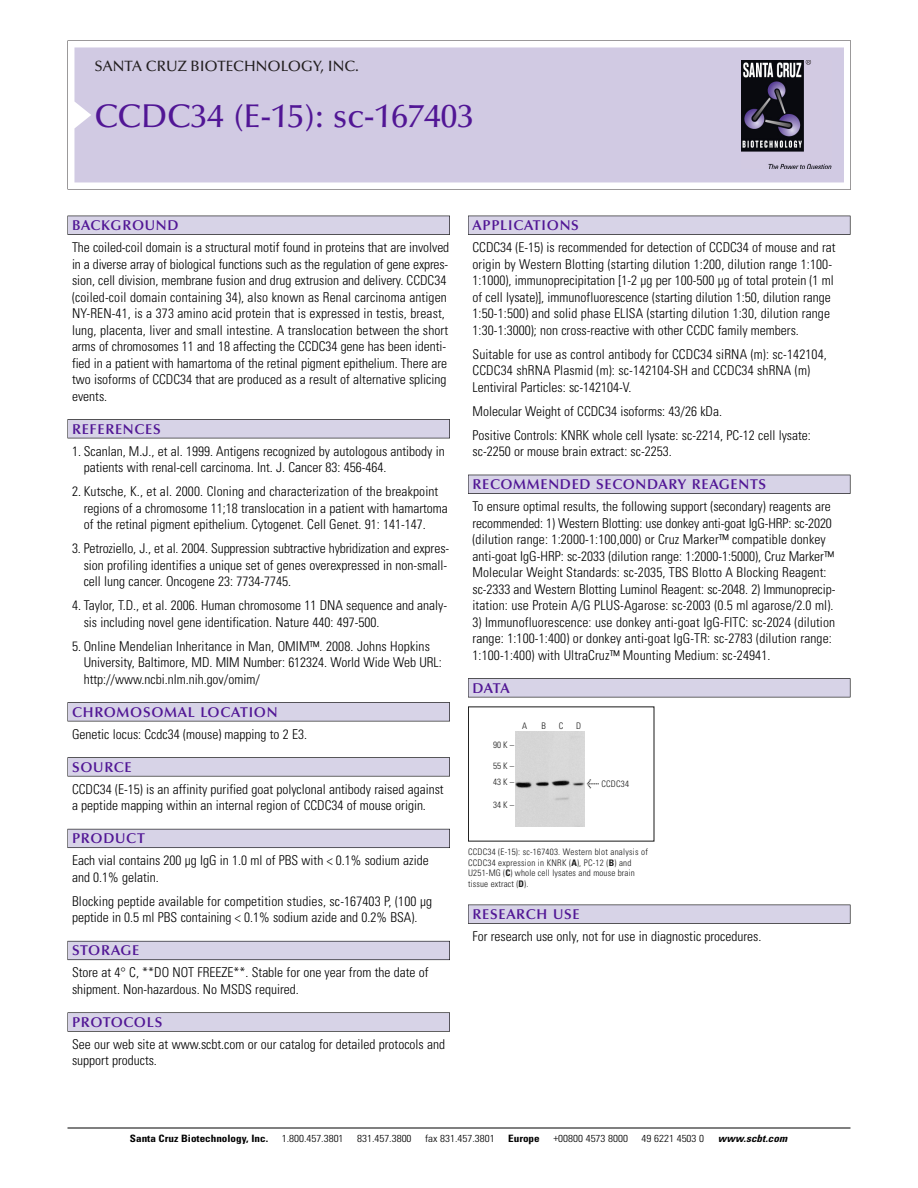
<style>
.page{position:relative;width:918px;height:1188px;background:#fff}
.page>*{position:absolute;margin:0;border:0;box-sizing:border-box;transform-origin:0 0}
.t1{font:500 33px "Optima";color:#511695}
.t2{font:500 15px "Optima";color:#231f20}
.t3{font:600 14.25px "Optima";letter-spacing:.05em;color:#511695}
.t4{font:300 condensed 13.5px/16.5px "Univers";color:#000}
.t5{font:300 condensed 10.2px "Univers";color:#000;scale:1.1 1}
.t6{font:700 condensed 10.2px "Univers";color:#000;scale:1.1 1}
.t7{font:italic 700 condensed 10.2px "Univers";letter-spacing:.005em;color:#000;scale:1.1 1}
.t8{font:9px/10.5px "Univers Condensed Light+AWJKBU";letter-spacing:.025em;color:#191919}
.s1{font-family:"Meta Plus Book Roman+OKDPGA";font-size:10.5px}
.s2{font-family:"Univers Condensed Bold+OBVKRQ"}
</style>
<div class="page">
<svg style="left:68px;top:40px;width:783px;height:149px"></svg>
<div style="left:74px;top:47px;width:770px;height:135px;background:#d1cae3"></div>
<img style="left:741px;top:60px;width:90px;height:108px">
<div style="left:68px;top:216px;width:382px;height:19px;background:#525155"></div>
<div style="left:68px;top:216px;width:381px;height:18px;background:#d7d3e7"></div>
<div style="left:68px;top:419px;width:382px;height:19px;background:#525155"></div>
<div style="left:68px;top:420px;width:381px;height:18px;background:#d7d3e7"></div>
<div style="left:68px;top:702px;width:382px;height:19px;background:#545357"></div>
<div style="left:68px;top:703px;width:381px;height:18px;background:#d7d3e7"></div>
<div style="left:68px;top:757px;width:382px;height:19px;background:#575759"></div>
<div style="left:68px;top:758px;width:381px;height:18px;background:#d7d3e7"></div>
<div style="left:68px;top:829px;width:382px;height:19px;background:#5b5a62"></div>
<div style="left:68px;top:829px;width:381px;height:18px;background:#d7d3e7"></div>
<div style="left:68px;top:941px;width:382px;height:19px;background:#66646e"></div>
<div style="left:68px;top:941px;width:381px;height:18px;background:#d7d3e7"></div>
<div style="left:68px;top:1012px;width:382px;height:20px;background:#616161"></div>
<div style="left:68px;top:1013px;width:381px;height:18px;background:#d7d3e7"></div>
<div style="left:468px;top:216px;width:382px;height:19px;background:#525155"></div>
<div style="left:468px;top:216px;width:382px;height:18px;background:#d7d3e7"></div>
<div style="left:468px;top:475px;width:382px;height:19px;background:#515055"></div>
<div style="left:468px;top:475px;width:382px;height:18px;background:#d7d3e7"></div>
<div style="left:468px;top:678px;width:382px;height:19px;background:#545357"></div>
<div style="left:468px;top:679px;width:382px;height:18px;background:#d7d3e7"></div>
<div style="left:468px;top:905px;width:382px;height:19px;background:#545356"></div>
<div style="left:468px;top:905px;width:382px;height:18px;background:#d7d3e7"></div>
<hr style="left:68px;top:1128px;width:782px;height:1px;background:#000">
<div style="left:515px;top:732px;width:70px;height:95px;background:#d6d6d6"></div>
<p class="t2" style="left:94px;top:61px;width:266px">SANTA CRUZ BIOTECHNOLOGY, INC.</p>
<h1 class="t1" style="left:94px;top:103px;width:381px">CCDC34 (E-15): sc-167403</h1>
<p class="t3" style="left:72px;top:219px;width:108px">BACKGROUND</p>
<p class="t4" style="left:72px;top:240px;width:379px">The coiled-coil domain is a structural motif found in proteins that are involved in a diverse array of biological functions such as the regulation of gene expres&shy;sion, cell division, membrane fusion and drug extrusion and delivery. CCDC34 (coiled-coil domain containing 34), also known as Renal carcinoma antigen NY-REN-41, is a 373 amino acid protein that is expressed in testis, breast, lung, placenta, liver and small intestine. A translocation between the short arms of chromosomes 11 and 18 affecting the CCDC34 gene has been identi&shy;fied in a patient with hamartoma of the retinal pigment epithelium. There are two isoforms of CCDC34 that are produced as a result of alternative splicing events.</p>
<p class="t3" style="left:72px;top:423px;width:90px">REFERENCES</p>
<p class="t4" style="left:84px;top:444px;width:363px;text-indent:-12px">1. Scanlan, M.J., et al. 1999. Antigens recognized by autologous antibody in patients with renal-cell carcinoma. Int. J. Cancer 83: 456-464.</p>
<p class="t4" style="left:84px;top:484px;width:366px;text-indent:-12px">2. Kutsche, K., et al. 2000. Cloning and characterization of the breakpoint regions of a chromosome 11;18 translocation in a patient with hamartoma of the retinal pigment epithelium. Cytogenet. Cell Genet. 91: 141-147.</p>
<p class="t4" style="left:84px;top:541px;width:367px;text-indent:-12px">3. Petroziello, J., et al. 2004. Suppression subtractive hybridization and expres&shy;sion profiling identifies a unique set of genes overexpressed in non-small&shy;cell lung cancer. Oncogene 23: 7734-7745.</p>
<p class="t4" style="left:84px;top:598px;width:365px;text-indent:-12px">4. Taylor, T.D., et al. 2006. Human chromosome 11 DNA sequence and analy&shy;sis including novel gene identification. Nature 440: 497-500.</p>
<p class="t4" style="left:84px;top:639px;width:360px;text-indent:-12px">5. Online Mendelian Inheritance in Man, OMIM™. 2008. Johns Hopkins<br>University, Baltimore, MD. MIM Number: 612324. World Wide Web URL: http://www.ncbi.nlm.nih.gov/omim/</p>
<p class="t3" style="left:72px;top:706px;width:207px">CHROMOSOMAL LOCATION</p>
<p class="t4" style="left:72px;top:727px;width:237px">Genetic locus: Ccdc34 (mouse) mapping to 2 E3.</p>
<p class="t3" style="left:72px;top:761px;width:61px">SOURCE</p>
<p class="t4" style="left:72px;top:782px;width:373px">CCDC34 (E-15) is an affinity purified goat polyclonal antibody raised against a peptide mapping within an internal region of CCDC34 of mouse origin.</p>
<p class="t3" style="left:72px;top:833px;width:74px">PRODUCT</p>
<p class="t4" style="left:72px;top:853px;width:358px">Each vial contains 200 µg IgG in 1.0 ml of PBS with &lt; 0.1% sodium azide and 0.1% gelatin.</p>
<p class="t4" style="left:72px;top:894px;width:362px">Blocking peptide available for competition studies, sc-167403 P, (100 µg peptide in 0.5 ml PBS containing &lt; 0.1% sodium azide and 0.2% BSA).</p>
<p class="t3" style="left:72px;top:945px;width:69px">STORAGE</p>
<p class="t4" style="left:72px;top:965px;width:358px">Store at 4° C, **DO NOT FREEZE**. Stable for one year from the date of shipment. Non-hazardous. No MSDS required.</p>
<p class="t3" style="left:72px;top:1016px;width:92px">PROTOCOLS</p>
<p class="t4" style="left:72px;top:1037px;width:375px">See our web site at www.scbt.com or our catalog for detailed protocols and support products.</p>
<p class="t3" style="left:473px;top:219px;width:108px">APPLICATIONS</p>
<p class="t4" style="left:473px;top:240px;width:364px">CCDC34 (E-15) is recommended for detection of CCDC34 of mouse and rat origin by Western Blotting (starting dilution 1:200, dilution range 1:100- 1:1000), immunoprecipitation [1-2 µg per 100-500 µg of total protein (1 ml of cell lysate)], immunofluorescence (starting dilution 1:50, dilution range 1:50-1:500) and solid phase ELISA (starting dilution 1:30, dilution range 1:30-1:3000); non cross-reactive with other CCDC family members.</p>
<p class="t4" style="left:473px;top:347px;width:356px">Suitable for use as control antibody for CCDC34 siRNA (m): sc-142104,<br>CCDC34 shRNA Plasmid (m): sc-142104-SH and CCDC34 shRNA (m)<br>Lentiviral Particles: sc-142104-V.</p>
<p class="t4" style="left:473px;top:400px;width:340px;line-height:24px">Molecular Weight of CCDC34 isoforms: 43/26 kDa.<br>Positive Controls: KNRK whole cell lysate: sc-2214, PC-12 cell lysate:</p>
<p class="t4" style="left:473px;top:444px;width:201px">sc-2250 or mouse brain extract: sc-2253.</p>
<p class="t3" style="left:473px;top:479px;width:295px">RECOMMENDED SECONDARY REAGENTS</p>
<p class="t4" style="left:473px;top:499px;width:364px">To ensure optimal results, the following support (secondary) reagents are recommended: 1) Western Blotting: use donkey anti-goat IgG-HRP: sc-2020 (dilution range: 1:2000-1:100,000) or Cruz Marker™ compatible donkey anti-goat IgG-HRP: sc-2033 (dilution range: 1:2000-1:5000), Cruz Marker™ Molecular Weight Standards: sc-2035, TBS Blotto A Blocking Reagent: sc-2333 and Western Blotting Luminol Reagent: sc-2048. 2) Immunoprecip&shy;itation: use Protein A/G PLUS-Agarose: sc-2003 (0.5 ml agarose/2.0 ml).</p>
<p class="t4" style="left:473px;top:615px;width:364px">3) Immunofluorescence: use donkey anti-goat IgG-FITC: sc-2024 (dilution range: 1:100-1:400) or donkey anti-goat IgG-TR: sc-2783 (dilution range:<br>1:100-1:400) with UltraCruz™ Mounting Medium: sc-24941.</p>
<p class="t3" style="left:473px;top:682px;width:39px">DATA</p>
<p class="t8" style="left:493px;top:740px;width:22px">90K–</p>
<p class="t8" style="left:493px;top:758px;width:22px;line-height:16.5px">55K–<br>43K–</p>
<p class="t8" style="left:493px;top:801px;width:22px">34K–</p>
<p class="t8" style="left:522px;top:721px;width:7px">A</p>
<p class="t8" style="left:541px;top:721px;width:6px">B</p>
<p class="t8" style="left:559px;top:721px;width:6px">C</p>
<p class="t8" style="left:576px;top:721px;width:7px">D</p>
<p class="t8" style="left:587px;top:780px;width:44px"><span class="s1">&lt;</span> CCDC34</p>
<p class="t8" style="left:468px;top:848px;width:181px">CCDC34 (E-15): sc-167403. Western blot analysis of CCDC34 expression in KNRK (<span class="s2">A</span>), PC-12 (<span class="s2">B</span>) and U251-MG (<span class="s2">C</span>) whole cell lysates and mouse brain tissue extract (<span class="s2">D</span>).</p>
<p class="t3" style="left:473px;top:908px;width:109px">RESEARCH USE</p>
<p class="t4" style="left:473px;top:929px;width:290px">For research use only, not for use in diagnostic procedures.</p>
<p class="t6" style="left:130px;top:1135px;width:127px">Santa Cruz Biotechnology, Inc.</p>
<p class="t5" style="left:282px;top:1135px;width:58px">1.800.457.3801</p>
<p class="t5" style="left:357px;top:1135px;width:51px">831.457.3800</p>
<p class="t5" style="left:425px;top:1135px;width:65px">fax 831.457.3801</p>
<p class="t6" style="left:508px;top:1135px;width:30px">Europe</p>
<p class="t5" style="left:553px;top:1135px;width:69px">+00800 4573 8000</p>
<p class="t5" style="left:642px;top:1135px;width:58px">49 6221 4503 0</p>
<p class="t7" style="left:718px;top:1135px;width:64px">www.scbt.com</p>
</div>
